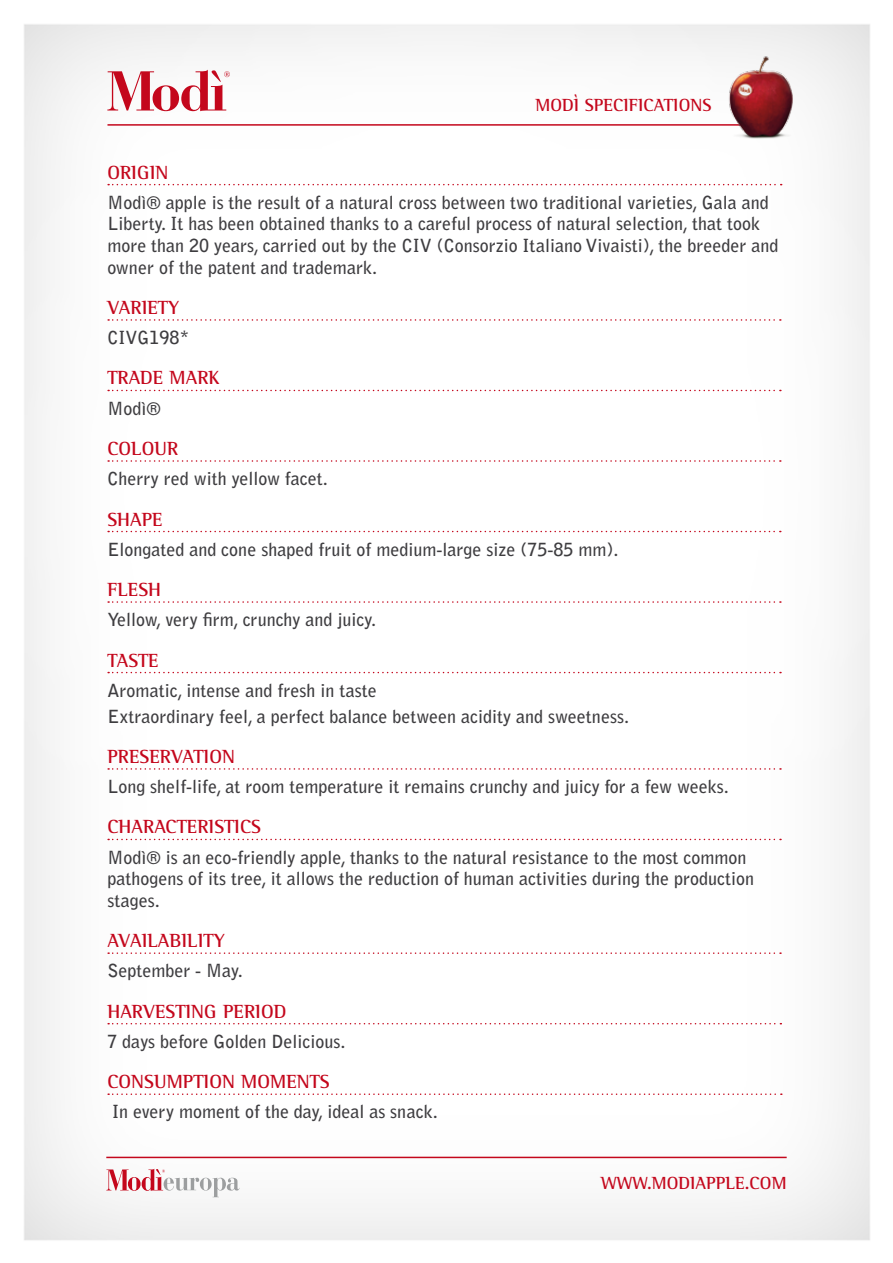
<style>
.page{position:relative;width:893px;height:1263px;background:#fff}
.page>*{position:absolute;margin:0;border:0;box-sizing:border-box;transform-origin:0 0}
.t1{font:700 19.5px "Rotis Semi Serif Std";color:#c4071c}
.t2{font:700 18px/21.6px "Bell Gothic Std";color:#3e3d40}
.t3{font:700 18px "Rotis Semi Serif Std";color:#c4071c}
</style>
<div class="page">
<img style="left:24px;top:24px;width:846px;height:1216px">
<svg style="left:108px;top:184px;width:674px;height:1px"></svg>
<svg style="left:108px;top:319px;width:673px;height:2px"></svg>
<svg style="left:108px;top:390px;width:673px;height:1px"></svg>
<svg style="left:108px;top:460px;width:673px;height:2px"></svg>
<svg style="left:108px;top:531px;width:673px;height:1px"></svg>
<svg style="left:108px;top:601px;width:673px;height:2px"></svg>
<svg style="left:108px;top:672px;width:673px;height:1px"></svg>
<svg style="left:108px;top:768px;width:673px;height:2px"></svg>
<svg style="left:108px;top:839px;width:673px;height:1px"></svg>
<svg style="left:108px;top:952px;width:673px;height:2px"></svg>
<svg style="left:108px;top:1023px;width:673px;height:1px"></svg>
<svg style="left:108px;top:1093px;width:674px;height:2px"></svg>
<hr style="left:106px;top:1157px;width:681px;height:1px;background:#c4071c">
<svg style="left:106px;top:1168px;width:133px;height:29px"></svg>
<hr style="left:107px;top:124px;width:658px;height:2px;background:#c4071c">
<svg style="left:107px;top:70px;width:123px;height:41px"></svg>
<img style="left:723px;top:49px;width:82px;height:100px">
<p class="t3" style="left:535px;top:94px;width:177px">MODÌ SPECIFI CATION S</p>
<p class="t1" style="left:107px;top:160px;width:52px">ORI GIN</p>
<p class="t2" style="left:107px;top:191px;width:673px">Modì® apple is the result of a natural cross between two traditional varieties, Gala and Liberty. It has been obtained thanks to a careful process of natural selection, that took more than 20 years, carried out by the CIV (Consorzio Italiano Vivaisti), the breeder and owner of the patent and trademark.</p>
<p class="t1" style="left:107px;top:296px;width:74px">VARIE TY</p>
<p class="t2" style="left:107px;top:327px;width:84px">CIVG198*</p>
<p class="t1" style="left:107px;top:366px;width:103px">TRADE MARK</p>
<p class="t2" style="left:107px;top:397px;width:55px">Modì®</p>
<p class="t1" style="left:107px;top:437px;width:13px">COLO</p>
<p class="t1" style="left:154px;top:437px;width:25px">UR</p>
<p class="t2" style="left:107px;top:468px;width:222px">Cherry red with yellow facet.</p>
<p class="t1" style="left:107px;top:507px;width:56px">SHAPE</p>
<p class="t2" style="left:107px;top:538px;width:512px">Elongated and cone shaped fruit of medium-large size (75-85 mm).</p>
<p class="t1" style="left:107px;top:578px;width:55px">FLE SH</p>
<p class="t2" style="left:107px;top:609px;width:270px">Yellow, very firm, crunchy and juicy.</p>
<p class="t1" style="left:107px;top:648px;width:52px">TASTE</p>
<p class="t2" style="left:107px;top:677px;width:523px;line-height:25.8px">Aromatic, intense and fresh in taste<br>Extraordinary feel, a perfect balance between acidity and sweetness.</p>
<p class="t1" style="left:107px;top:745px;width:108px">PRE SERVATION</p>
<p class="t2" style="left:107px;top:776px;width:623px">Long shelf-life, at room temperature it remains crunchy and juicy for a few weeks.</p>
<p class="t1" style="left:107px;top:815px;width:155px">CHARACTERI STICS</p>
<p class="t2" style="left:107px;top:846px;width:648px">Modì® is an eco-friendly apple, thanks to the natural resistance to the most common pathogens of its tree, it allows the reduction of human activities during the production stages.</p>
<p class="t1" style="left:107px;top:929px;width:72px">AVAIL ABILI</p>
<p class="t1" style="left:204px;top:929px;width:23px">TY</p>
<p class="t2" style="left:107px;top:960px;width:137px">September - May.</p>
<p class="t1" style="left:107px;top:999px;width:138px">HARVE STIN G PERIOD</p>
<p class="t2" style="left:107px;top:1030px;width:240px">7 days before Golden Delicious.</p>
<p class="t1" style="left:107px;top:1070px;width:13px">CON</p>
<p class="t1" style="left:144px;top:1070px;width:71px">SUMPTION</p>
<p class="t1" style="left:241px;top:1070px;width:15px">MOMEN</p>
<p class="t1" style="left:310px;top:1070px;width:21px">TS</p>
<p class="t2" style="left:112px;top:1101px;width:327px">In every moment of the day, ideal as snack.</p>
<p class="t3" style="left:601px;top:1172px;width:17px">WWW</p>
<p class="t3" style="left:647px;top:1172px;width:141px">.MODIAPPLE.COM</p>
</div>
